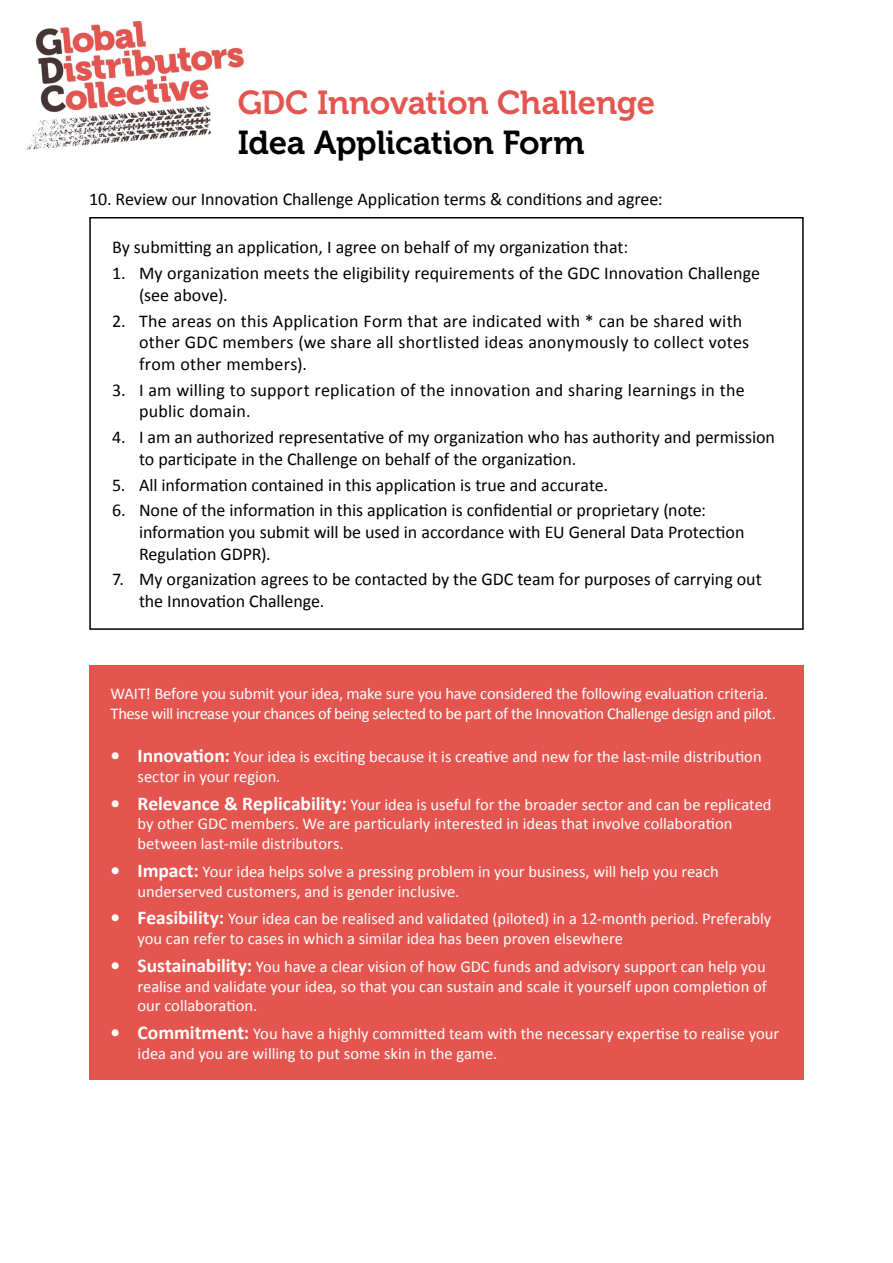
<style>
.page{position:relative;width:893px;height:1263px;background:#fff}
.page>*{position:absolute;margin:0;border:0;box-sizing:border-box;transform-origin:0 0}
.t1{font:33px "Museo 700";letter-spacing:-.01em;color:#e5554f}
.t2{font:33px "Museo 700";letter-spacing:-.01em;color:#000}
.t3{font:18px/21.6px "Calibri";color:#000}
.t4{font:16.5px/19.8px "Calibri";letter-spacing:-.005em;color:#fff}
.s1{font-weight:700;font-size:19.5px}
</style>
<div class="page">
<div style="left:89px;top:665px;width:715px;height:415px;background:#e5554f"></div>
<img style="left:26px;top:21px;width:218px;height:129px">
<div style="left:89px;top:217px;width:715px;height:413px;border:2px solid #000"></div>
<h1 class="t1" style="left:238px;top:84px;width:419px">GDC Innovation Challenge</h1>
<h1 class="t2" style="left:238px;top:124px;width:348px">Idea Application Form</h1>
<p class="t3" style="left:89px;top:187px;width:575px">10. Review our Innovation Challenge Application terms &amp; conditions and agree:</p>
<p class="t3" style="left:112px;top:236px;width:518px">By submitting an application, I agree on behalf of my organization that:</p>
<p class="t3" style="left:139px;top:261px;width:623px;text-indent:-27px">1. My organization meets the eligibility requirements of the GDC Innovation Challenge (see above).</p>
<p class="t3" style="left:139px;top:309px;width:612px;text-indent:-27px">2. The areas on this Application Form that are indicated with * can be shared with other GDC members (we share all shortlisted ideas anonymously to collect votes from other members).</p>
<p class="t3" style="left:139px;top:378px;width:607px;text-indent:-27px">3. I am willing to support replication of the innovation and sharing learnings in the public domain.</p>
<p class="t3" style="left:139px;top:425px;width:637px;text-indent:-27px">4. I am an authorized representative of my organization who has authority and permission to participate in the Challenge on behalf of the organization.</p>
<p class="t3" style="left:112px;top:473px;width:497px">5. All information contained in this application is true and accurate.</p>
<p class="t3" style="left:139px;top:499px;width:607px;text-indent:-27px">6. None of the information in this application is confidential or proprietary (note: information you submit will be used in accordance with EU General Data Protection<br>Regulation GDPR).</p>
<p class="t3" style="left:139px;top:568px;width:624px;text-indent:-27px">7. My organization agrees to be contacted by the GDC team for purposes of carrying out the Innovation Challenge.</p>
<p class="t4" style="left:111px;top:683px;width:667px">WAIT! Before you submit your idea, make sure you have considered the following evaluation criteria.<br>These will increase your chances of being selected to be part of the Innovation Challenge design and pilot.</p>
<p class="t4" style="left:138px;top:746px;width:626px;text-indent:-27px"><span class="s1">• Innovation:</span> Your idea is exciting because it is creative and new for the last-mile distribution sector in your region.</p>
<p class="t4" style="left:138px;top:793px;width:635px;text-indent:-27px"><span class="s1">• Relevance &amp; Replicability:</span> Your idea is useful for the broader sector and can be replicated by other GDC members. We are particularly interested in ideas that involve collaboration between last-mile distributors.</p>
<p class="t4" style="left:138px;top:861px;width:583px;text-indent:-27px"><span class="s1">• Impact:</span> Your idea helps solve a pressing problem in your business, will help you reach underserved customers, and is gender inclusive.</p>
<p class="t4" style="left:138px;top:908px;width:635px;text-indent:-27px"><span class="s1">• Feasibility:</span> Your idea can be realised and validated (piloted) in a 12-month period. Preferably you can refer to cases in which a similar idea has been proven elsewhere</p>
<p class="t4" style="left:138px;top:956px;width:631px;text-align:justify;text-indent:-27px"><span class="s1">• Sustainability:</span> You have a clear vision of how GDC funds and advisory support can help you realise and validate your idea, so that you can sustain and scale it yourself upon completion of our collaboration.</p>
<p class="t4" style="left:138px;top:1023px;width:643px;text-indent:-27px"><span class="s1">• Commitment:</span> You have a highly committed team with the necessary expertise to realise your idea and you are willing to put some skin in the game.</p>
</div>
